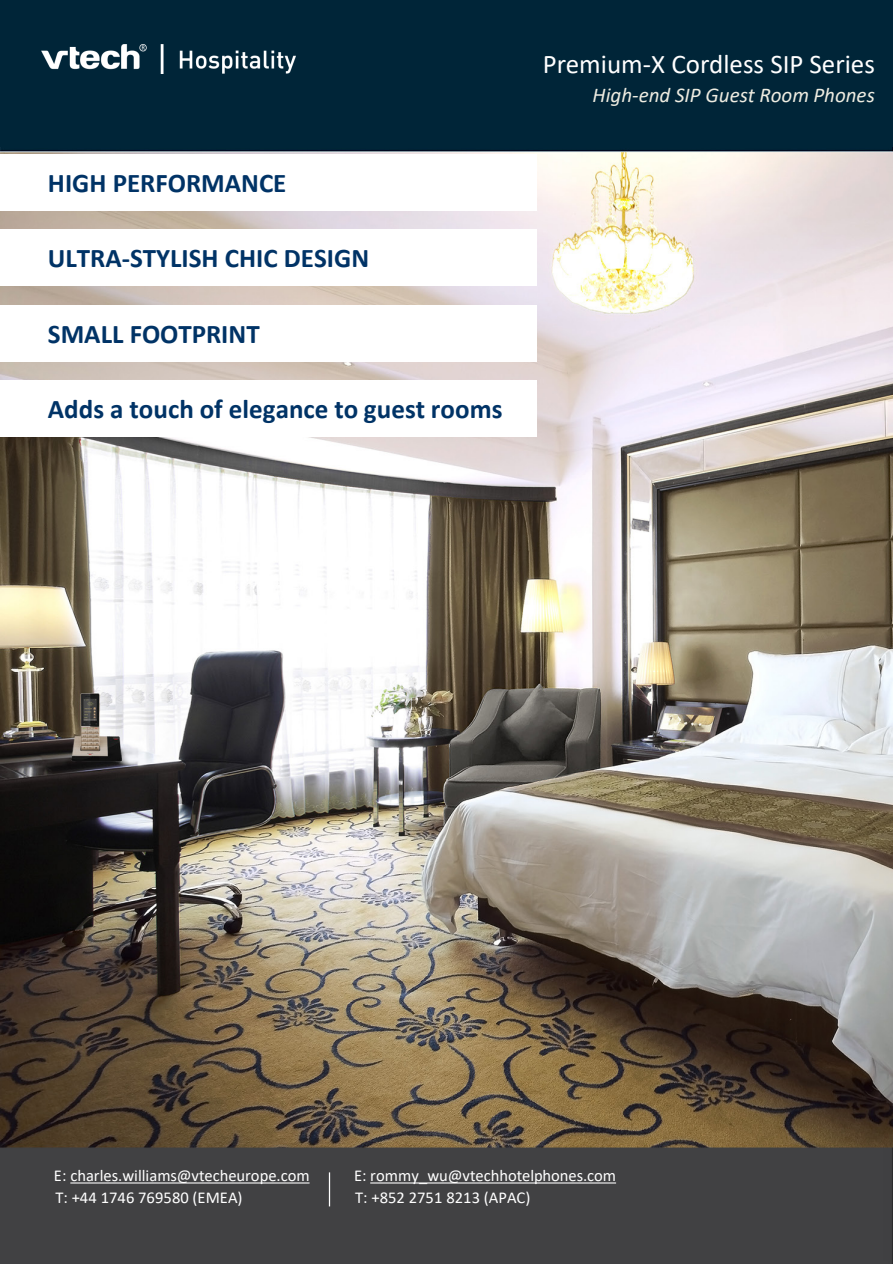
<style>
.page{position:relative;width:893px;height:1264px;background:#fff}
.page>*{position:absolute;margin:0;border:0;box-sizing:border-box;transform-origin:0 0}
.t1{font:700 27px "Calibri";color:#036}
.t2{font:27px "Calibri";color:#fff}
.t3{font:italic 21px "Calibri";color:#eeece1}
.t4{font:16.5px "Calibri";color:#fff}
</style>
<div class="page">
<img style="left:0;top:146px;width:892px;height:1117px">
<div style="left:0;top:0;width:892px;height:146px;background:#002538"></div>
<img style="left:41px;top:44px;width:254px;height:29px">
<svg style="left:70px;top:1182px;width:239px;height:1px"></svg>
<svg style="left:370px;top:1182px;width:246px;height:1px"></svg>
<hr style="left:329px;top:1172px;width:1px;height:34px;background:#fff">
<div style="left:0;top:154px;width:536px;height:57px;background:#fff"></div>
<div style="left:0;top:229px;width:536px;height:56px;background:#fff"></div>
<div style="left:0;top:305px;width:536px;height:57px;background:#fff"></div>
<div style="left:0;top:381px;width:536px;height:56px;background:#fff"></div>
<p class="t1" style="left:48px;top:163px;width:240px">HIGH PERFORMANCE</p>
<p class="t1" style="left:48px;top:238px;width:323px">ULTRA-STYLISH CHIC DESIGN</p>
<p class="t1" style="left:48px;top:314px;width:213px">SMALL FOOTPRINT</p>
<p class="t1" style="left:48px;top:390px;width:456px">Adds a touch of elegance to guest rooms</p>
<p class="t2" style="left:543px;top:45px;width:333px">Premium-X Cordless SIP Series</p>
<p class="t3" style="left:592px;top:80px;width:284px">High-end SIP Guest Room Phones</p>
<p class="t4" style="left:54px;top:1163px;width:257px">E: charles.williams@vtecheurope.com</p>
<p class="t4" style="left:354px;top:1163px;width:263px">E: rommy_wu@vtechhotelphones.com</p>
<p class="t4" style="left:55px;top:1186px;width:189px">T: +44 1746 769580 (EMEA)</p>
<p class="t4" style="left:355px;top:1186px;width:177px">T: +852 2751 8213 (APAC)</p>
</div>
